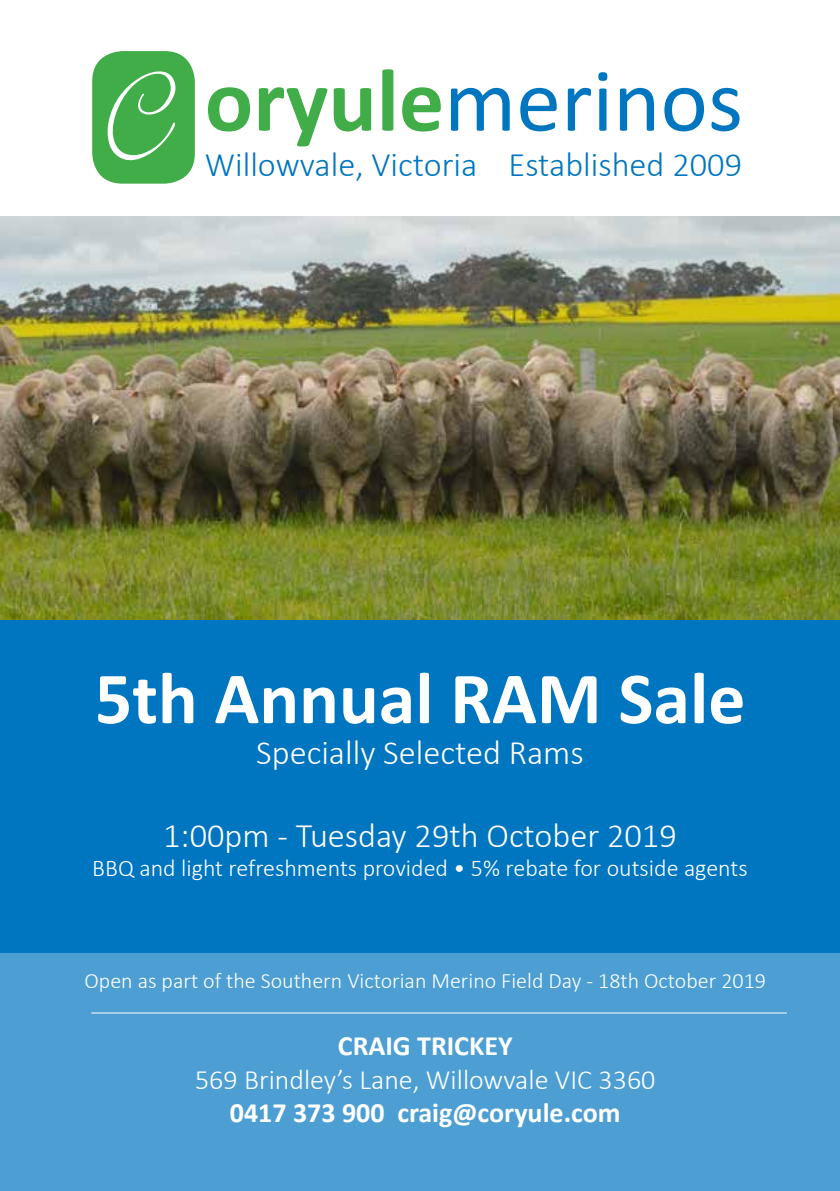
<style>
.page{position:relative;width:840px;height:1191px;background:#fff}
.page>*{position:absolute;margin:0;border:0;box-sizing:border-box;transform-origin:0 0}
.t1{font:90px "Calibri";color:#0076c0}
.t2{font:700 74px "Calibri";color:#fff}
.t3{font:300 34.4px "Calibri";color:#fff}
.t4{font:300 34.4px "Calibri";color:#0076c0}
.t5{font:700 28px "Calibri";color:#fff}
.t6{font:300 28px "Calibri";color:#fff}
.t7{font:300 24px "Calibri";color:#fff}
.t8{font:300 22px "Calibri";color:#fff}
.s1{font-weight:700;color:#41ad49}
</style>
<div class="page">
<div style="left:0;top:618px;width:839px;height:334px;background:#0076c0"></div>
<div style="left:0;top:952px;width:839px;height:239px;background:#4d9fd3"></div>
<div style="left:92px;top:51px;width:103px;height:133px;background:#41ad49;border-radius:30px"></div>
<img style="left:0;top:216px;width:839px;height:403px">
<hr style="left:91px;top:1012px;width:695px;height:1px;background:#fff">
<svg style="left:92px;top:66px;width:103px;height:100px"></svg>
<h1 class="t1" style="left:205px;top:44px;width:539px"><span class="s1">oryule</span>merinos</h1>
<h3 class="t4" style="left:205px;top:143px;width:538px">Willowvale, Victoria Established 2009</h3>
<h2 class="t2" style="left:95px;top:651px;width:652px">5th Annual RAM Sale</h2>
<h3 class="t3" style="left:256px;top:731px;width:329px">Specially Selected Rams</h3>
<h3 class="t3" style="left:163px;top:814px;width:515px">1:00pm - Tuesday 29th October 2019</h3>
<p class="t7" style="left:92px;top:852px;width:656px">BBQ and light refreshments provided • 5% rebate for outside agents</p>
<p class="t8" style="left:84px;top:966px;width:682px">Open as part of the Southern Victorian Merino Field Day - 18th October 2019</p>
<p class="t5" style="left:337px;top:1027px;width:176px">CRAIG TRICKEY</p>
<p class="t6" style="left:195px;top:1062px;width:461px">569 Brindley’s Lane, Willowvale VIC 3360</p>
<p class="t5" style="left:230px;top:1095px;width:392px">0417 373 900 craig@coryule.com</p>
</div>
